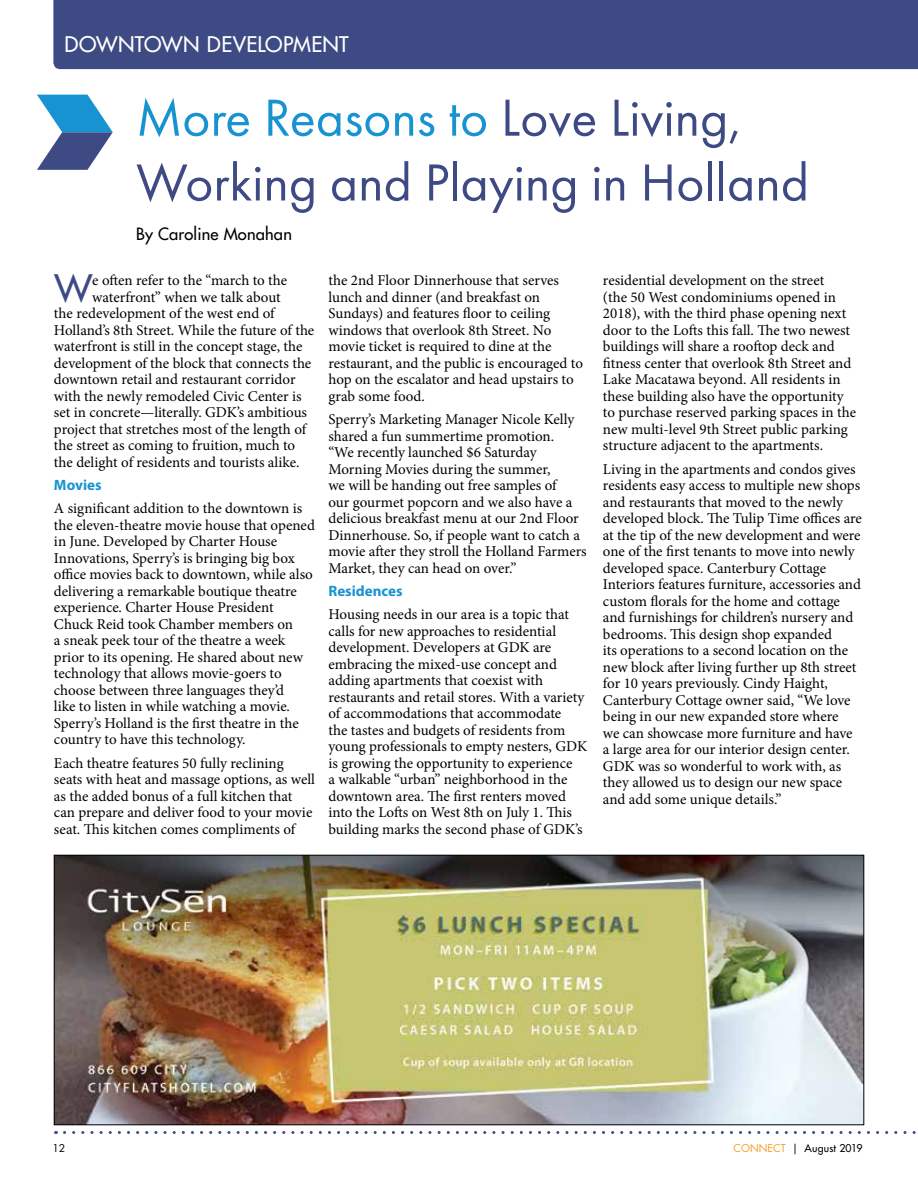
<style>
.page{position:relative;width:918px;height:1188px;background:#fff}
.page>*{position:absolute;margin:0;border:0;box-sizing:border-box;transform-origin:0 0}
.t1{font:54px/64.8px "Futura PT";color:#3e4a84}
.t2{font:36.9px "Futura";color:#3e4a84}
.t3{font:21px "Futura";letter-spacing:.015em;color:#fff}
.t4{font:16.5px "Futura";letter-spacing:.01em;color:#000}
.t5{font:15px/16.5px "Minion Pro";color:#000}
.t6{font:700 15px "Myriad Pro";color:#1893d2}
.t7{font:10.5px "Futura";letter-spacing:.02em;color:#000}
.t8{font:10.5px "Futura";color:#000}
.s1{color:#1893d2}
.s2{color:#f99c25}
.s3{font-style:inherit}
</style>
<div class="page">
<div style="left:53px;top:0;width:865px;height:69px;background:#3e4a84"></div>
<svg style="left:37px;top:95px;width:76px;height:75px"></svg>
<svg style="left:64px;top:1131px;width:852px;height:3px"></svg>
<img style="left:56px;top:857px;width:806px;height:266px">
<h3 class="t3" style="left:64px;top:31px;width:286px">DOWNTOWN DEVELOPMENT</h3>
<h1 class="t1" style="left:136px;top:85px;width:675px"><span class="s1">More Reasons to</span> Love Living,<br>Working and Playing in Holland</h1>
<p class="t4" style="left:136px;top:224px;width:157px">By Caroline Monahan</p>
<h2 class="t2" style="left:54px;top:265px;width:39px">W</h2>
<p class="t5" style="left:92px;top:272px;width:196px">e often refer to the “march to the</p>
<p class="t5" style="left:92px;top:289px;width:190px">waterfront” when we talk about</p>
<p class="t5" style="left:54px;top:305px;width:222px">the redevelopment of the west end of</p>
<p class="t5" style="left:54px;top:322px;width:262px">Holland’s 8th Street. While the future of the</p>
<p class="t5" style="left:54px;top:338px;width:250px">waterfront is still in the concept stage, the</p>
<p class="t5" style="left:54px;top:355px;width:259px">development of the block that connects the</p>
<p class="t5" style="left:54px;top:371px;width:243px">downtown retail and restaurant corridor</p>
<p class="t5" style="left:54px;top:388px;width:249px">with the newly remodeled Civic Center is</p>
<p class="t5" style="left:54px;top:404px;width:255px">set in concrete—literally. GDK’s ambitious</p>
<p class="t5" style="left:54px;top:421px;width:254px">project that stretches most of the length of</p>
<p class="t5" style="left:54px;top:437px;width:243px">the street as coming to fruition, much to</p>
<p class="t5" style="left:54px;top:454px;width:247px">the delight of residents and tourists alike.</p>
<p class="t6" style="left:54px;top:475px;width:49px">Movies</p>
<p class="t5" style="left:54px;top:500px;width:263px">A significant addition to the downtown is the eleven-theatre movie house that opened in June. Developed by Charter House Innovations, Sperry’s is bringing big box office movies back to downtown, while also delivering a remarkable boutique theatre experience. Charter House President Chuck Reid took Chamber members on<br>a sneak peek tour of the theatre a week prior to its opening. He shared about new technology that allows movie-goers to choose between three languages they’d<br>like to listen in while watching a movie.<br>Sperry’s Holland is the first theatre in the country to have this technology.</p>
<p class="t5" style="left:54px;top:755px;width:263px">Each theatre features 50 fully reclining seats with heat and massage options, as well as the added bonus of a full kitchen that can prepare and deliver food to your movie seat. This kitchen comes compliments of</p>
<p class="t5" style="left:328px;top:272px;width:256px">the 2nd Floor Dinnerhouse that serves lunch and dinner (and breakfast on Sundays) and features floor to ceiling windows that overlook 8th Street. No movie ticket is required to dine at the restaurant, and the public is encouraged to hop on the escalator and head upstairs to grab some food.</p>
<p class="t5" style="left:328px;top:411px;width:260px">Sperry’s Marketing Manager Nicole Kelly shared a fun summertime promotion.<br>“We recently launched $6 Saturday Morning Movies during the summer,<br>we will be handing out free samples of<br>our gourmet popcorn and we also have a delicious breakfast menu at our 2nd Floor Dinnerhouse. So, if people want to catch a movie after they stroll the Holland Farmers Market, they can head on over.”</p>
<p class="t6" style="left:328px;top:581px;width:76px">Residences</p>
<p class="t5" style="left:328px;top:606px;width:260px">Housing needs in our area is a topic that calls for new approaches to residential development. Developers at GDK are embracing the mixed-use concept and adding apartments that coexist with restaurants and retail stores. With a variety of accommodations that accommodate<br>the tastes and budgets of residents from young professionals to empty nesters, GDK is growing the opportunity to experience<br>a walkable “urban” neighborhood in the downtown area. The first renters moved into the Lofts on West 8th on July 1. This building marks the second phase of GDK’s</p>
<p class="t5" style="left:603px;top:272px;width:255px">residential development on the street<br>(the 50 West condominiums opened in 2018), with the third phase opening next door to the Lofts this fall. The two newest buildings will share a rooftop deck and fitness center that overlook 8th Street and Lake Macatawa beyond. All residents in these building also have the opportunity to purchase reserved parking spaces in the new multi-level 9th Street public parking structure adjacent to the apartments.</p>
<p class="t5" style="left:603px;top:461px;width:261px">Living in the apartments and condos gives residents easy access to multiple new shops and restaurants that moved to the newly developed block. The Tulip Time offices are at the tip of the new development and were one of the first tenants to move into newly developed space. Canterbury Cottage Interiors features furniture, accessories and custom florals for the home and cottage and furnishings for children’s nursery and bedrooms. This design shop expanded<br>its operations to a second location on the new block after living further up 8th street for 10 years previously. Cindy Haight, Canterbury Cottage owner said, “We love being in our new expanded store where<br>we can showcase more furniture and have a large area for our interior design center.<br>GDK was so wonderful to work with, as they allowed us to design our new space and add some unique details.”</p>
<p class="t8" style="left:52px;top:1142px;width:14px">12</p>
<p class="t7" style="left:733px;top:1142px;width:131px"><span class="s2">CONNECT</span> <span class="s3">|</span> August 2019</p>
</div>
